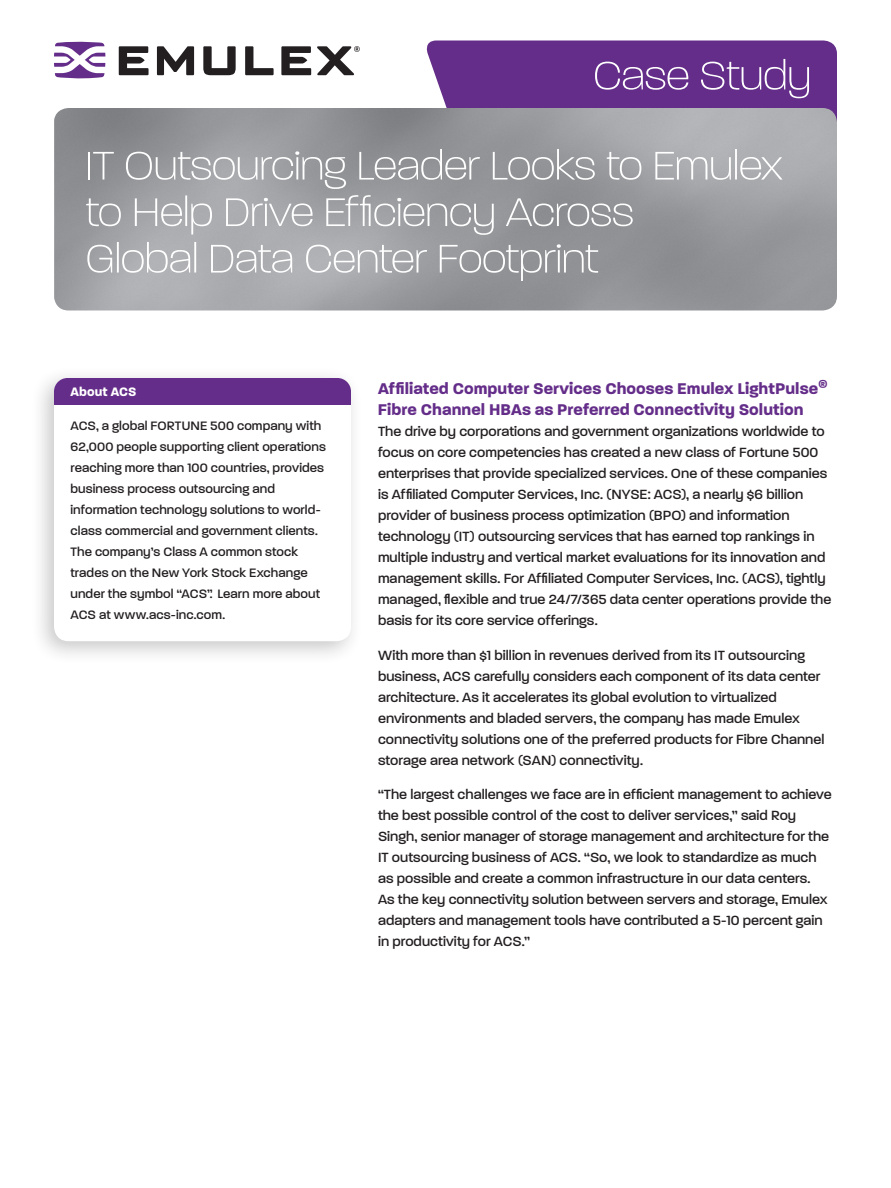
<style>
.page{position:relative;width:891px;height:1188px;background:#fff}
.page>*{position:absolute;margin:0;border:0;box-sizing:border-box;transform-origin:0 0}
.t1{font:200 54px/46.5px "Paralucent";color:#fff}
.t2{font:700 21px/21px "Paralucent";letter-spacing:.005em;color:#642d89}
.t3{font:500 18px/21px "Paralucent";color:#231f20}
.t4{font:500 16.5px/21px "Paralucent";letter-spacing:.005em;color:#231f20}
.t5{font:700 16.5px "Paralucent";letter-spacing:.005em;color:#fff}
</style>
<div class="page">
<div style="left:426px;top:40px;width:411px;height:68px;background:#642d89"></div>
<img style="left:54px;top:108px;width:783px;height:202px">
<svg style="left:54px;top:41px;width:51px;height:38px"></svg>
<svg style="left:157px;top:46px;width:37px;height:29px"></svg>
<svg style="left:203px;top:46px;width:33px;height:29px"></svg>
<svg style="left:245px;top:46px;width:29px;height:29px"></svg>
<svg style="left:119px;top:46px;width:30px;height:29px"></svg>
<svg style="left:281px;top:46px;width:30px;height:29px"></svg>
<svg style="left:317px;top:46px;width:43px;height:29px"></svg>
<div style="left:29px;top:364px;width:334px;height:300px;background:#231f20;opacity:.25"></div>
<div style="left:54px;top:378px;width:297px;height:263px;background:#fff;border-radius:15px"></div>
<div style="left:54px;top:378px;width:297px;height:27px;background:#642d89"></div>
<h1 class="t1" style="left:593px;top:50px;width:219px">Case Study</h1>
<h1 class="t1" style="left:86px;top:140px;width:698px">IT Outsourcing Leader Looks to Emulex to Help Drive Efficiency Across<br>Global Data Center Footprint</h1>
<p class="t5" style="left:70px;top:383px;width:67px">About ACS</p>
<p class="t4" style="left:70px;top:415px;width:257px">ACS, a global FORTUNE 500 company with 62,000 people supporting client operations reaching more than 100 countries, provides business process outsourcing and information technology solutions to world&shy;class commercial and government clients.<br>The company’s Class A common stock trades on the New York Stock Exchange under the symbol “ACS”. Learn more about ACS at www.acs-inc.com.</p>
<p class="t2" style="left:378px;top:378px;width:451px">Affiliated Computer Services Chooses Emulex LightPulse<sup>®<br></sup>Fibre Channel HBAs as Preferred Connectivity Solution</p>
<p class="t3" style="left:378px;top:421px;width:455px">The drive by corporations and government organizations worldwide to focus on core competencies has created a new class of Fortune 500 enterprises that provide specialized services. One of these companies is Affiliated Computer Services, Inc. (NYSE: ACS), a nearly $6 billion provider of business process optimization (BPO) and information technology (IT) outsourcing services that has earned top rankings in multiple industry and vertical market evaluations for its innovation and management skills. For Affiliated Computer Services, Inc. (ACS), tightly managed, flexible and true 24/7/365 data center operations provide the basis for its core service offerings.</p>
<p class="t3" style="left:378px;top:644px;width:448px">With more than $1 billion in revenues derived from its IT outsourcing business, ACS carefully considers each component of its data center architecture. As it accelerates its global evolution to virtualized environments and bladed servers, the company has made Emulex connectivity solutions one of the preferred products for Fibre Channel storage area network (SAN) connectivity.</p>
<p class="t3" style="left:378px;top:784px;width:455px">“The largest challenges we face are in efficient management to achieve the best possible control of the cost to deliver services,” said Roy Singh, senior manager of storage management and architecture for the IT outsourcing business of ACS. “So, we look to standardize as much as possible and create a common infrastructure in our data centers.<br>As the key connectivity solution between servers and storage, Emulex adapters and management tools have contributed a 5-10 percent gain in productivity for ACS.”</p>
</div>
